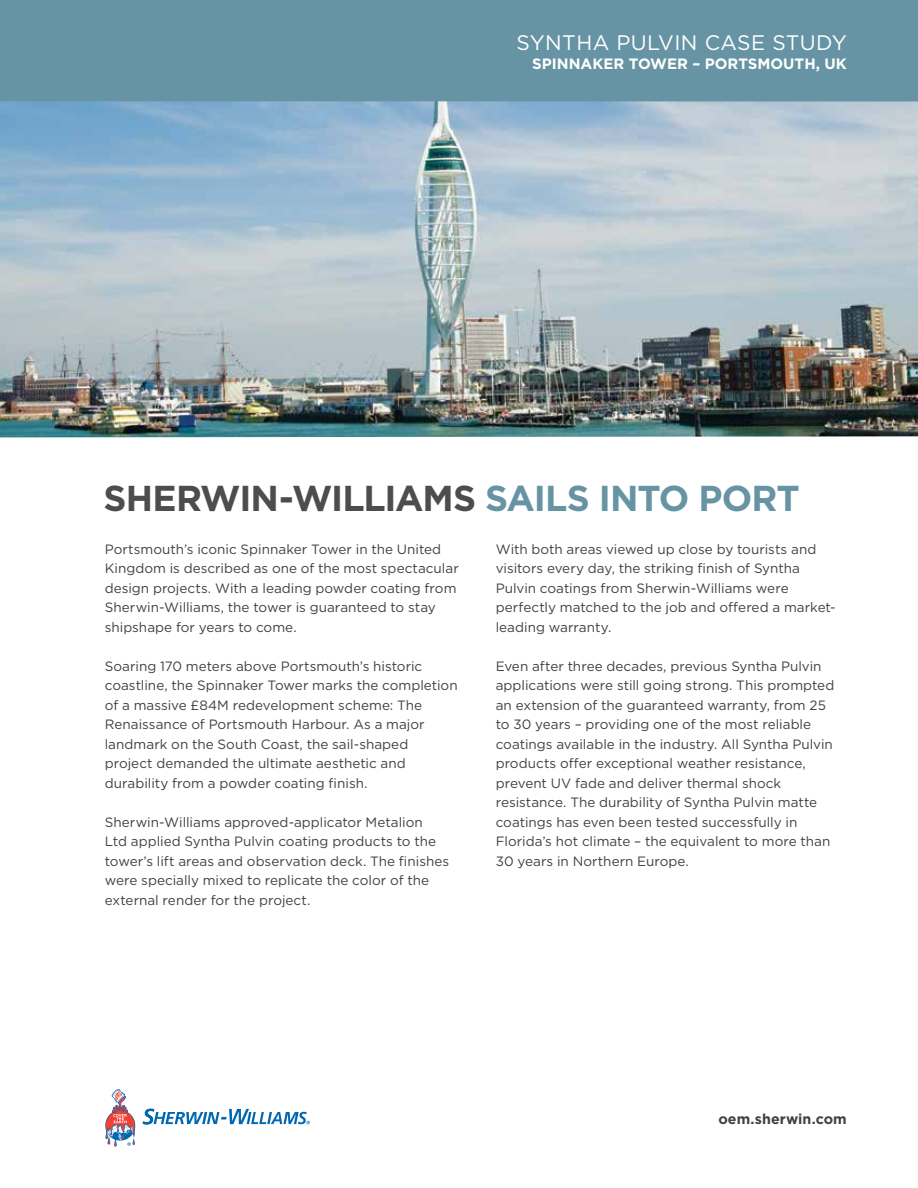
<style>
.page{position:relative;width:918px;height:1188px;background:#fff}
.page>*{position:absolute;margin:0;border:0;box-sizing:border-box;transform-origin:0 0}
.t1{font:700 36px "Gotham";letter-spacing:-.025em;color:#4d4d4f}
.t2{font:21px "Gotham";letter-spacing:.02em;color:#fff}
.t3{font:700 15px "Gotham";color:#fff}
.t4{font:700 14.25px "Gotham";letter-spacing:.005em;color:#414042}
.t5{font:13.5px/19.5px "Gotham";color:#414042}
.s1{color:#6794a4}
</style>
<div class="page">
<svg style="left:105px;top:1089px;width:30px;height:58px"></svg>
<svg style="left:143px;top:1109px;width:167px;height:15px"></svg>
<img style="left:0;top:102px;width:918px;height:335px">
<div style="left:0;top:0;width:918px;height:102px;background:#6794a4"></div>
<h2 class="t2" style="left:517px;top:30px;width:332px">SYNTHA PULVIN CASE STUDY</h2>
<p class="t3" style="left:532px;top:53px;width:316px">SPINNAKER TOWER – PORTSMOUTH, UK</p>
<h1 class="t1" style="left:103px;top:474px;width:698px">SHERWIN-WILLIAMS <span class="s1">SAILS INTO PORT</span></h1>
<p class="t5" style="left:496px;top:539px;width:341px">With both areas viewed up close by tourists and visitors every day, the striking finish of Syntha Pulvin coatings from Sherwin-Williams were perfectly matched to the job and offered a market&shy;leading warranty.</p>
<p class="t5" style="left:496px;top:656px;width:340px">Even after three decades, previous Syntha Pulvin applications were still going strong. This prompted an extension of the guaranteed warranty, from 25 to 30 years – providing one of the most reliable coatings available in the industry. All Syntha Pulvin products offer exceptional weather resistance, prevent UV fade and deliver thermal shock resistance. The durability of Syntha Pulvin matte coatings has even been tested successfully in Florida’s hot climate – the equivalent to more than 30 years in Northern Europe.</p>
<p class="t5" style="left:105px;top:539px;width:356px">Portsmouth’s iconic Spinnaker Tower in the United Kingdom is described as one of the most spectacular design projects. With a leading powder coating from Sherwin-Williams, the tower is guaranteed to stay shipshape for years to come.</p>
<p class="t5" style="left:105px;top:656px;width:354px">Soaring 170 meters above Portsmouth’s historic coastline, the Spinnaker Tower marks the completion of a massive £84M redevelopment scheme: The Renaissance of Portsmouth Harbour. As a major landmark on the South Coast, the sail-shaped project demanded the ultimate aesthetic and durability from a powder coating finish.</p>
<p class="t5" style="left:105px;top:812px;width:346px">Sherwin-Williams approved-applicator Metalion<br>Ltd applied Syntha Pulvin coating products to the tower’s lift areas and observation deck. The finishes were specially mixed to replicate the color of the external render for the project.</p>
<p class="t4" style="left:718px;top:1109px;width:130px">oem.sherwin.com</p>
</div>
